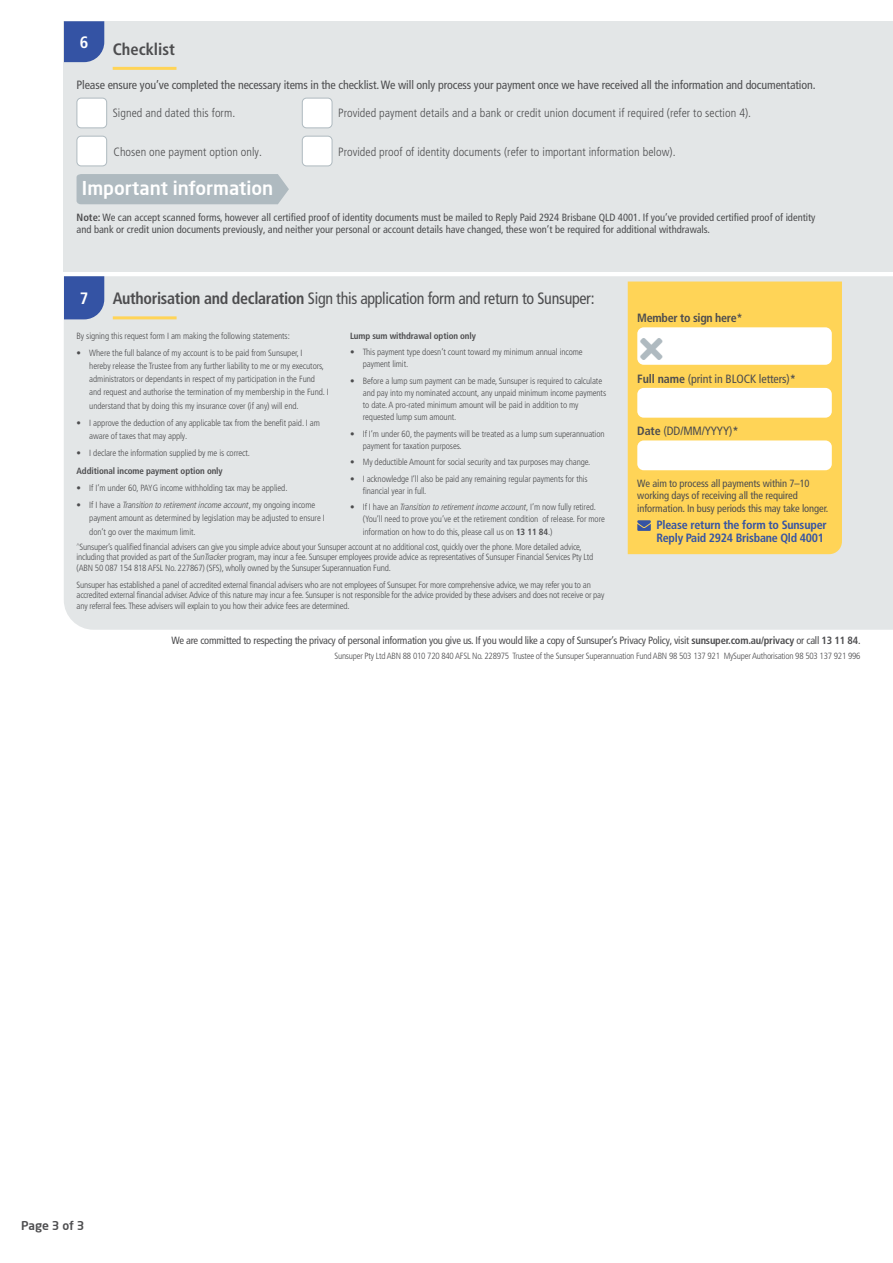
<style>
.page{position:relative;width:893px;height:1263px;background:#fff}
.page>*{position:absolute;margin:0;border:0;box-sizing:border-box;transform-origin:0 0}
.t1{font:500 18.75px "Neo Sans";color:#fff}
.t2{font:condensed 16.5px "Frutiger LT Pro";letter-spacing:-.02em;color:#4d4d4f}
.t3{font:700 condensed 16.5px "Frutiger LT Pro";color:#4d4d4f}
.t4{font:700 condensed 16.5px "Frutiger LT Pro";color:#fff}
.t5{font:300 condensed 12px "Frutiger LT Pro";letter-spacing:.005em;color:#4d4d4f}
.t6{font:condensed 12px "Frutiger LT Pro";letter-spacing:-.01em;color:#4d4d4f}
.t7{font:700 condensed 12px/12.8px "Frutiger LT Pro";letter-spacing:-.02em;color:#3453a4}
.t8{font:700 condensed 12px "Frutiger LT Pro";letter-spacing:-.025em;color:#4d4d4f}
.t9{font:500 12px "Neo Sans";letter-spacing:-.01em;color:#4d4d4f}
.t10{font:condensed 10.5px/12.6px "Frutiger LT Pro";color:#4d4d4f}
.t11{font:condensed 10.5px "Frutiger LT Pro";letter-spacing:-.02em;color:#4d4d4f}
.t12{font:300 condensed 9px/12.1px "Frutiger LT Pro";letter-spacing:-.01em;color:#4d4d4f}
.t13{font:700 condensed 9px "Frutiger LT Pro";letter-spacing:-.01em;color:#4d4d4f}
.s1{font-weight:700}
.s2{font-style:italic}
</style>
<div class="page">
<div style="left:64px;top:21px;width:829px;height:251px;background:#e3e6e7"></div>
<div style="left:77px;top:174px;width:212px;height:30px;background:#afbac0"></div>
<div style="left:64px;top:276px;width:829px;height:354px;background:#e3e6e7"></div>
<div style="left:628px;top:281px;width:214px;height:273px;background:#ffd457"></div>
<hr style="left:113px;top:316px;width:64px;height:3px;background:#ffd457">
<svg style="left:64px;top:276px;width:40px;height:43px;background:#3c5aa7"></svg>
<hr style="left:113px;top:67px;width:63px;height:3px;background:#ffd457">
<svg style="left:64px;top:21px;width:40px;height:41px;background:#3d5ba7"></svg>
<div style="left:302px;top:136px;width:30px;height:30px;background:#fff;border-radius:4px"></div>
<div style="left:302px;top:136px;width:30px;height:30px;border:1px solid #afbac0;border-radius:4px"></div>
<div style="left:77px;top:98px;width:30px;height:30px;background:#fff;border-radius:4px"></div>
<div style="left:77px;top:98px;width:30px;height:30px;border:1px solid #afbac0;border-radius:4px"></div>
<div style="left:302px;top:98px;width:30px;height:30px;background:#fff;border-radius:4px"></div>
<div style="left:302px;top:98px;width:30px;height:30px;border:1px solid #afbac0;border-radius:4px"></div>
<div style="left:77px;top:136px;width:30px;height:30px;background:#fff;border-radius:4px"></div>
<div style="left:77px;top:136px;width:30px;height:30px;border:1px solid #afbac0;border-radius:4px"></div>
<div style="left:637px;top:327px;width:195px;height:38px;background:#fff;border-radius:6px"></div>
<div style="left:637px;top:440px;width:195px;height:30px;background:#fff;border-radius:6px"></div>
<div style="left:637px;top:388px;width:195px;height:30px;background:#fff;border-radius:6px"></div>
<svg style="left:637px;top:520px;width:14px;height:11px"></svg>
<h2 class="t4" style="left:80px;top:32px;width:10px">6</h2>
<h3 class="t6" style="left:77px;top:78px;width:741px">Please ensure you’ve completed the necessary items in the checklist. We will only process your payment once we have received all the information and documentation.</h3>
<h3 class="t5" style="left:113px;top:106px;width:124px">Signed and dated this form.</h3>
<h3 class="t5" style="left:114px;top:144px;width:150px">Chosen one payment option only.</h3>
<h3 class="t5" style="left:338px;top:144px;width:339px">Provided proof of identity documents (refer to important information below).</h3>
<h2 class="t3" style="left:113px;top:39px;width:64px">Checklist</h2>
<h3 class="t5" style="left:338px;top:106px;width:415px">Provided payment details and a bank or credit union document if required (refer to section 4).</h3>
<h1 class="t1" style="left:82px;top:177px;width:193px">Important information</h1>
<p class="t10" style="left:77px;top:211px;width:740px"><span class="s1">Note:</span> We can accept scanned forms, however all certified proof of identity documents must be mailed to Reply Paid 2924 Brisbane QLD 4001. If you’ve provided certified proof of identity and bank or credit union documents previously, and neither your personal or account details have changed, these won’t be required for additional withdrawals.</p>
<h2 class="t4" style="left:80px;top:288px;width:10px">7</h2>
<h2 class="t2" style="left:113px;top:289px;width:483px"><span class="s1">Authorisation and declaration</span> Sign this application form and return to Sunsuper:</h2>
<p class="t12" style="left:77px;top:330px;width:215px">By signing this request form I am making the following statements:</p>
<p class="t12" style="left:89px;top:347px;width:241px;line-height:13px;text-indent:-13px">• Where the full balance of my account is to be paid from Sunsuper, I<br>hereby release the Trustee from any further liability to me or my executors, administrators or dependants in respect of my participation in the Fund and request and authorise the termination of my membership in the Fund. I understand that by doing this my insurance cover (if any) will end.</p>
<p class="t12" style="left:89px;top:416px;width:232px;line-height:13px;text-indent:-13px">• I approve the deduction of any applicable tax from the benefit paid. I am aware of taxes that may apply.</p>
<p class="t12" style="left:77px;top:447px;width:175px">• I declare the information supplied by me is correct.</p>
<p class="t13" style="left:77px;top:465px;width:148px">Additional income payment option only</p>
<p class="t12" style="left:77px;top:482px;width:212px">• If I’m under 60, PAYG income withholding tax may be applied.</p>
<p class="t12" style="left:89px;top:499px;width:237px;line-height:13px;text-indent:-13px">• If I have a <span class="s2">Transition to retirement income account</span>, my ongoing income payment amount as determined by legislation may be adjusted to ensure I don’t go over the maximum limit.</p>
<p class="t13" style="left:350px;top:330px;width:127px">Lump sum withdrawal option only</p>
<p class="t12" style="left:363px;top:346px;width:221px;text-indent:-13px">• This payment type doesn’t count toward my minimum annual income payment limit.</p>
<p class="t12" style="left:363px;top:375px;width:245px;text-indent:-13px">• Before a lump sum payment can be made, Sunsuper is required to calculate and pay into my nominated account, any unpaid minimum income payments to date. A pro-rated minimum amount will be paid in addition to my requested lump sum amount.</p>
<p class="t12" style="left:363px;top:428px;width:243px;text-indent:-13px">• If I’m under 60, the payments will be treated as a lump sum superannuation payment for taxation purposes.</p>
<p class="t12" style="left:350px;top:456px;width:242px">• My deductible Amount for social security and tax purposes may change.</p>
<p class="t12" style="left:363px;top:473px;width:226px;text-indent:-13px">• I acknowledge I’ll also be paid any remaining regular payments for this financial year in full.</p>
<p class="t12" style="left:363px;top:501px;width:244px;text-indent:-13px">• If I have an <span class="s2">Transition to retirement income account</span>, I’m now fully retired. (You’ll need to prove you’ve et the retirement condition of release. For more information on how to do this, please call us on <span class="s1">13 11 84</span>.)</p>
<p class="t12" style="left:77px;top:541px;width:518px;line-height:10.5px"><sup>^</sup>Sunsuper’s qualified financial advisers can give you simple advice about your Sunsuper account at no additional cost, quickly over the phone. More detailed advice, including that provided as part of the <span class="s2">SunTracker</span> program, may incur a fee. Sunsuper employees provide advice as representatives of Sunsuper Financial Services Pty Ltd (ABN 50 087 154 818 AFSL No. 227867) (SFS), wholly owned by the Sunsuper Superannuation Fund.</p>
<p class="t12" style="left:77px;top:579px;width:529px;line-height:10.5px">Sunsuper has established a panel of accredited external financial advisers who are not employees of Sunsuper. For more comprehensive advice, we may refer you to an accredited external financial adviser. Advice of this nature may incur a fee. Sunsuper is not responsible for the advice provided by these advisers and does not receive or pay any referral fees. These advisers will explain to you how their advice fees are determined.</p>
<h3 class="t8" style="left:637px;top:311px;width:107px">Member to sign here*</h3>
<h3 class="t6" style="left:637px;top:371px;width:160px"><span class="s1">Full name</span> (print in BLOCK letters)<span class="s1">*</span></h3>
<h3 class="t6" style="left:637px;top:424px;width:103px"><span class="s1">Date</span> (DD/MM/YYYY)<span class="s1">*</span></h3>
<p class="t10" style="left:637px;top:477px;width:192px">We aim to process all payments within 7–10 working days of receiving all the required information. In busy periods this may take longer.</p>
<h3 class="t7" style="left:656px;top:519px;width:172px">Please return the form to Sunsuper<br>Reply Paid 2924 Brisbane Qld 4001</h3>
<p class="t11" style="left:171px;top:634px;width:691px">We are committed to respecting the privacy of personal information you give us. If you would like a copy of Sunsuper’s Privacy Policy, visit <span class="s1">sunsuper.com.au/privacy</span> or call <span class="s1">13 11 84</span>.</p>
<p class="t12" style="left:334px;top:650px;width:528px">Sunsuper Pty Ltd ABN 88 010 720 840 AFSL No. 228975 Trustee of the Sunsuper Superannuation Fund ABN 98 503 137 921 MySuper Authorisation 98 503 137 921 996</p>
<h3 class="t9" style="left:21px;top:1218px;width:65px">Page 3 of 3</h3>
</div>
